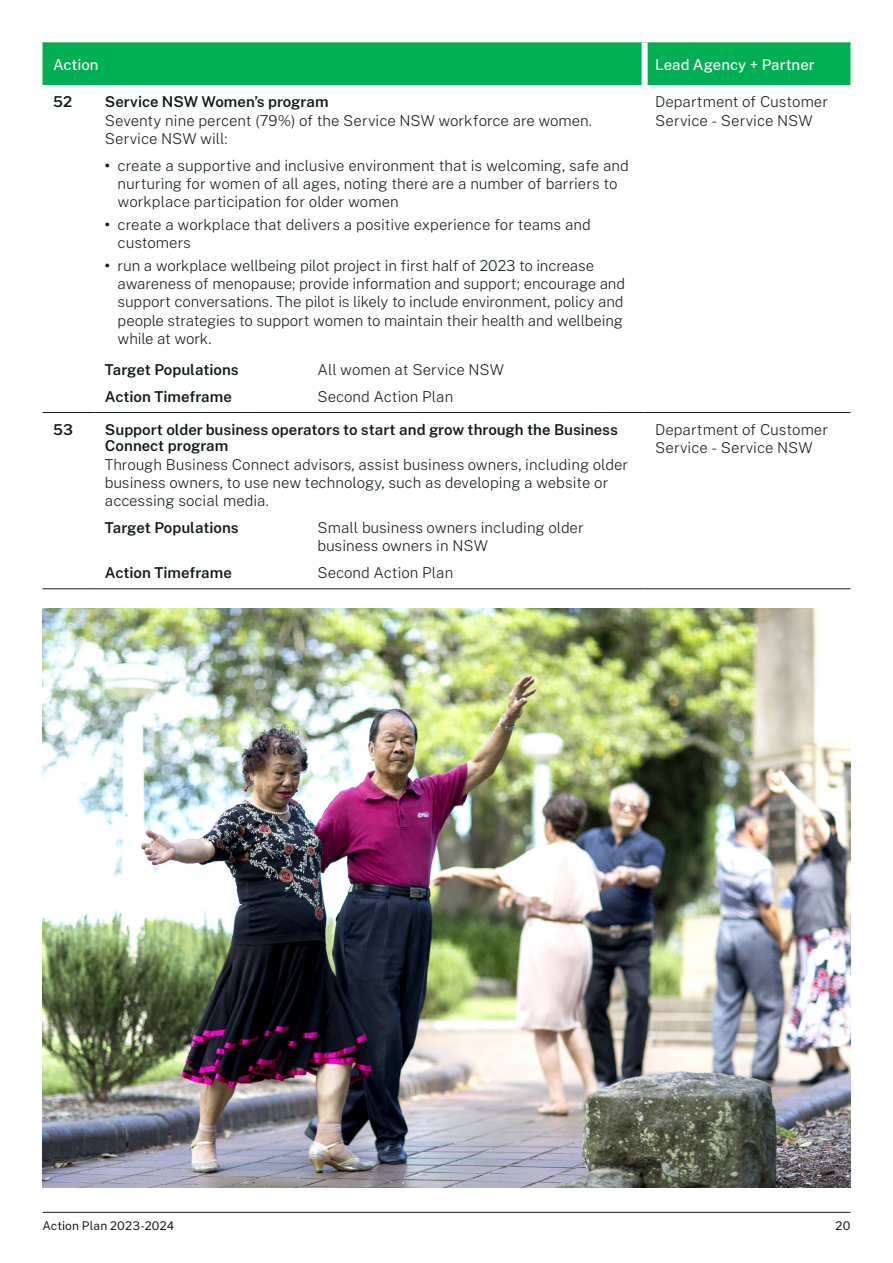
<style>
.page{position:relative;width:893px;height:1263px;background:#fff}
.page>*{position:absolute;margin:0;border:0;box-sizing:border-box;transform-origin:0 0}
.t1{font:200 15px/18.3px "Public Sans";letter-spacing:-.005em;color:#0f1a18}
.t2{font:600 15px/16.5px "Public Sans";color:#0f1a18}
.t3{font:500 15px "Public Sans";color:#fff}
.t4{font:12px "Public Sans";letter-spacing:.01em;color:#0f1a18}
.s1{font-weight:700}
</style>
<div class="page">
<div style="left:43px;top:43px;width:807px;height:42px;background:#00af54"></div>
<div style="left:642px;top:43px;width:6px;height:42px;background:#fff"></div>
<hr style="left:43px;top:412px;width:51px;height:1px;background:#0f1a18">
<hr style="left:94px;top:412px;width:551px;height:1px;background:#0f1a18">
<hr style="left:645px;top:412px;width:205px;height:1px;background:#0f1a18">
<hr style="left:43px;top:588px;width:51px;height:1px;background:#0f1a18">
<hr style="left:94px;top:588px;width:551px;height:1px;background:#0f1a18">
<hr style="left:645px;top:588px;width:205px;height:1px;background:#0f1a18">
<img style="left:43px;top:608px;width:807px;height:579px">
<hr style="left:43px;top:1212px;width:807px;height:1px;background:#0f1a18">
<p class="t3" style="left:53px;top:55px;width:47px">Action</p>
<p class="t3" style="left:655px;top:55px;width:161px">Lead Agency + Partner</p>
<p class="t2" style="left:53px;top:93px;width:21px">52</p>
<p class="t2" style="left:105px;top:93px;width:225px">Service NSW Women’s program</p>
<p class="t1" style="left:105px;top:111px;width:489px">Seventy nine percent (79%) of the Service NSW workforce are women.<br>Service NSW will:</p>
<p class="t1" style="left:118px;top:156px;width:513px;text-indent:-13px"><span class="s1">•</span> create a supportive and inclusive environment that is welcoming, safe and nurturing for women of all ages, noting there are a number of barriers to workplace participation for older women</p>
<p class="t1" style="left:118px;top:215px;width:475px;text-indent:-13px"><span class="s1">•</span> create a workplace that delivers a positive experience for teams and customers</p>
<p class="t1" style="left:118px;top:256px;width:509px;text-indent:-13px"><span class="s1">•</span> run a workplace wellbeing pilot project in first half of 2023 to increase awareness of menopause; provide information and support; encourage and support conversations. The pilot is likely to include environment, policy and people strategies to support women to maintain their health and wellbeing while at work.</p>
<p class="t2" style="left:105px;top:361px;width:135px">Target Populations</p>
<p class="t1" style="left:317px;top:360px;width:188px">All women at Service NSW</p>
<p class="t2" style="left:105px;top:388px;width:128px">Action Timeframe</p>
<p class="t1" style="left:317px;top:387px;width:137px">Second Action Plan</p>
<p class="t1" style="left:655px;top:93px;width:174px">Department of Customer<br>Service - Service NSW</p>
<p class="t2" style="left:53px;top:421px;width:21px">53</p>
<p class="t2" style="left:105px;top:421px;width:515px">Support older business operators to start and grow through the Business<br>Connect program</p>
<p class="t1" style="left:105px;top:455px;width:525px">Through Business Connect advisors, assist business owners, including older business owners, to use new technology, such as developing a website or accessing social media.</p>
<p class="t2" style="left:105px;top:519px;width:135px">Target Populations</p>
<p class="t1" style="left:317px;top:518px;width:268px">Small business owners including older business owners in NSW</p>
<p class="t2" style="left:105px;top:564px;width:128px">Action Timeframe</p>
<p class="t1" style="left:317px;top:563px;width:137px">Second Action Plan</p>
<p class="t1" style="left:655px;top:420px;width:174px">Department of Customer<br>Service - Service NSW</p>
<p class="t4" style="left:43px;top:1218px;width:133px">Action Plan 2023-2024</p>
<p class="t4" style="left:836px;top:1218px;width:16px">20</p>
</div>
